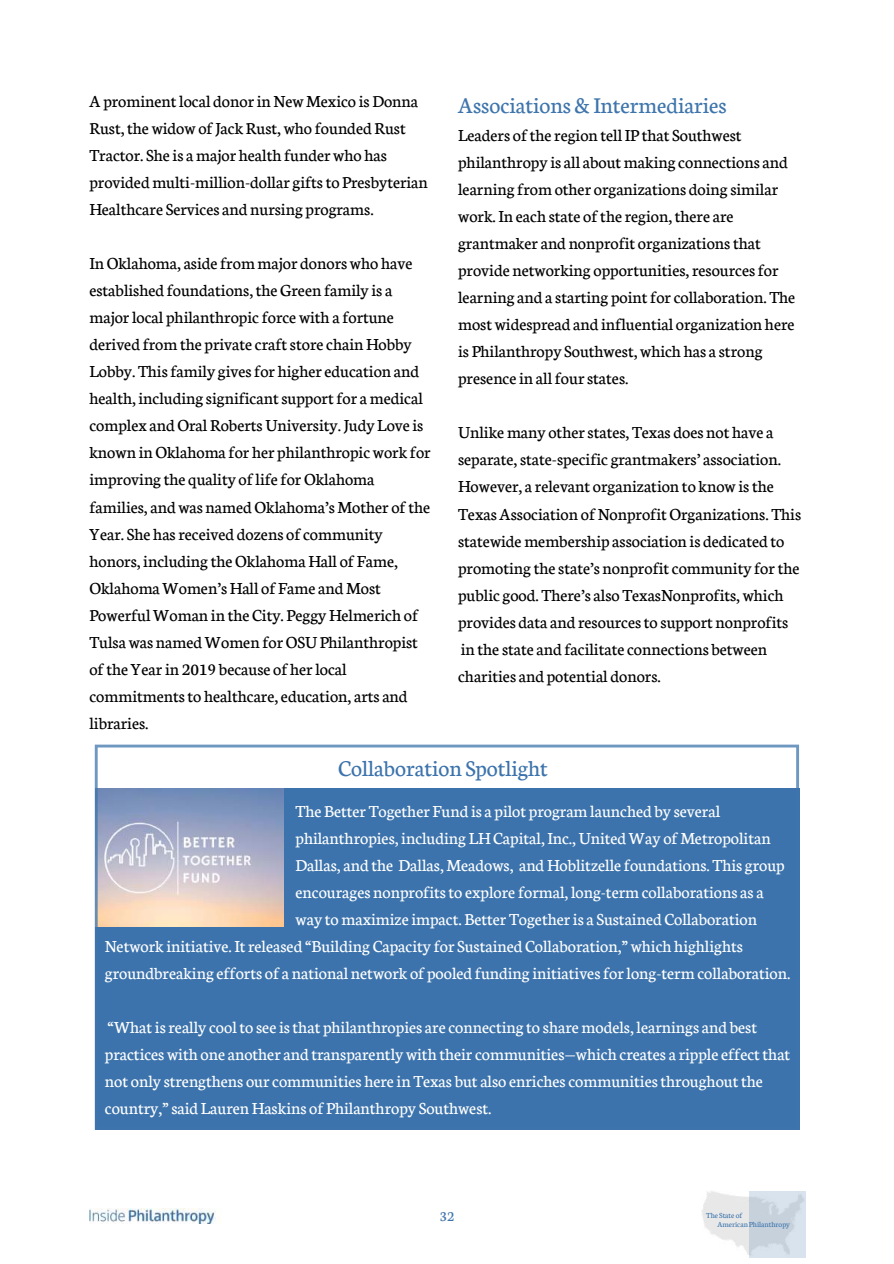
<style>
.page{position:relative;width:894px;height:1264px;background:#fff}
.page>*{position:absolute;margin:0;border:0;box-sizing:border-box;transform-origin:0 0}
.t1{font:24px "Neuton";color:#3e75ac}
.t2{font:24px "Neuton";color:#3c73ac}
.t3{font:18px/27px "Neuton";color:#000}
.t4{font:18px/27px "Neuton";color:#fff}
.t5{font:15px "Neuton";color:#3e75ac}
.t6{font:8.25px "Neuton";color:#3e75ac}
.t7{font:8.25px "Neuton";color:#3c73ac}
</style>
<div class="page">
<img style="left:89px;top:1208px;width:127px;height:15px">
<img style="left:701px;top:1191px;width:105px;height:66px">
<div style="left:748px;top:1190px;width:57px;height:67px;background:linear-gradient(to right,#c7d2dd,#d4dfea)"></div>
<svg style="left:95px;top:744px;width:703px;height:385px;fill:#3c73ac"></svg>
<p class="t3" style="left:89px;top:86px;width:340px">A prominent local donor in New Mexico is Donna Rust, the widow of Jack Rust, who founded Rust Tractor. She is a major health funder who has provided multi-million-dollar gifts to Presbyterian Healthcare Services and nursing programs.</p>
<p class="t3" style="left:89px;top:248px;width:342px">In Oklahoma, aside from major donors who have established foundations, the Green family is a major local philanthropic force with a fortune derived from the private craft store chain Hobby Lobby. This family gives for higher education and health, including significant support for a medical complex and Oral Roberts University. Judy Love is known in Oklahoma for her philanthropic work for improving the quality of life for Oklahoma families, and was named Oklahoma’s Mother of the Year. She has received dozens of community honors, including the Oklahoma Hall of Fame, Oklahoma Women’s Hall of Fame and Most Powerful Woman in the City. Peggy Helmerich of Tulsa was named Women for OSU Philanthropist of the Year in 2019 because of her local commitments to healthcare, education, arts and libraries.</p>
<h1 class="t1" style="left:458px;top:88px;width:270px">Associations&amp;Intermediaries</h1>
<p class="t3" style="left:458px;top:120px;width:338px">Leaders of the region tell IP that Southwest philanthropy is all about making connections and learning from other organizations doing similar work. In each state of the region, there are grantmaker and nonprofit organizations that provide networking opportunities, resources for learning and a starting point for collaboration. The most widespread and influential organization here is Philanthropy Southwest, which has a strong presence in all four states.</p>
<p class="t3" style="left:458px;top:418px;width:344px">Unlike many other states, Texas does not have a separate, state-specific grantmakers’ association.<br>However, a relevant organization to know is the Texas Association of Nonprofit Organizations. This statewide membership association is dedicated to promoting the state’s nonprofit community for the public good. There’s also TexasNonprofits, which provides data and resources to support nonprofits in the state and facilitate connections between charities and potential donors.</p>
<h1 class="t2" style="left:338px;top:751px;width:211px">Collaboration Spotlight</h1>
<p class="t4" style="left:295px;top:796px;width:490px">The Better Together Fund is a pilot program launched by several philanthropies, including LH Capital, Inc., United Way of Metropolitan Dallas, and the Dallas, Meadows, and Hoblitzelle foundations. This group encourages nonprofits to explore formal, long-term collaborations as a way to maximize impact. Better Together is a Sustained Collaboration</p>
<p class="t4" style="left:105px;top:931px;width:686px">Network initiative. It released “Building Capacity for Sustained Collaboration,” which highlights groundbreaking efforts of a national network of pooled funding initiatives for long-term collaboration.</p>
<p class="t4" style="left:105px;top:1012px;width:686px">“What is really cool to see is that philanthropies are connecting to share models, learnings and best practices with one another and transparently with their communities—which creates a ripple effect that not only strengthens our communities here in Texas but also enriches communities throughout the country,” said Lauren Haskins of Philanthropy Southwest.</p>
<p class="t5" style="left:440px;top:1205px;width:16px">32</p>
<p class="t7" style="left:706px;top:1209px;width:38px">The State of</p>
<p class="t6" style="left:717px;top:1218px;width:74px">AmericanPhilanthropy</p>
</div>
